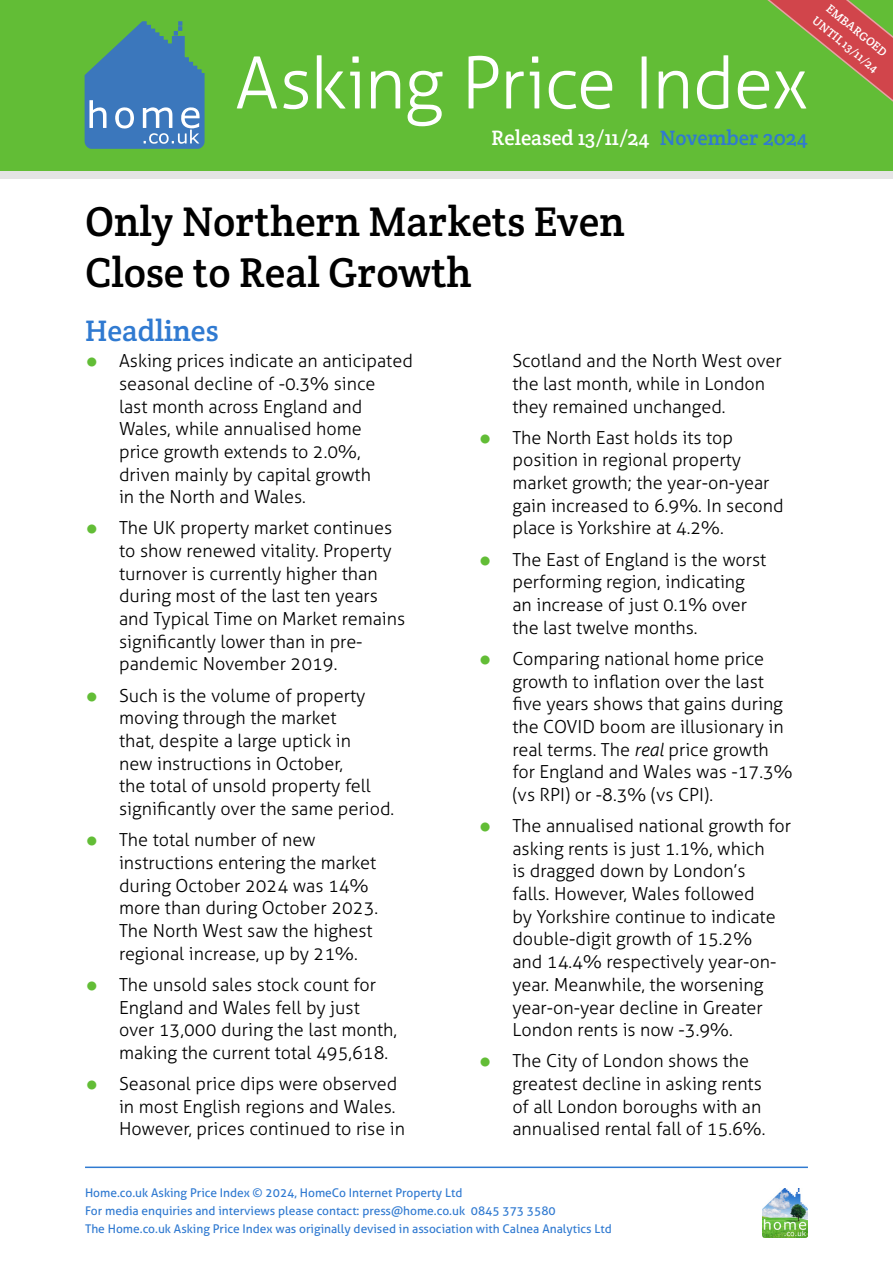
<style>
.page{position:relative;width:893px;height:1263px;background:#fff}
.page>*{position:absolute;margin:0;border:0;box-sizing:border-box;transform-origin:0 0}
.t1{font:300 72px "Aller";letter-spacing:-.015em;color:#fff}
.HAPI_pagetitle{font:42px/50.4px "Crete Round";color:#000}
.HAPI_subhead{font:30px "Crete Round";color:#307ad1}
.t2{font:21px "Crete Round";color:#fff}
.t3{font:300 18px/22.6px "Aller";color:#000}
.t4{font:12px/18px "Aller";color:#307ad1}
.t5{font:12px "Crete Round";color:#fff}
.t6{font:700 12px "Aller";color:#fff}
.s1{color:#307ad1}
.s2{font-weight:700;font-size:30px;color:#62bd36}
.s3{font-style:italic}
</style>
<div class="page">
<hr style="left:85px;top:1166px;width:723px;height:2px;background:#307ad1">
<img style="left:762px;top:1188px;width:46px;height:49px">
<div style="left:0;top:0;width:893px;height:179px;background:#e4e4e4"></div>
<div style="left:0;top:0;width:893px;height:170px;background:#62bd36"></div>
<svg style="left:767px;top:0;width:126px;height:102px"></svg>
<svg style="left:85px;top:21px;width:120px;height:128px"></svg>
<p class="t5" style="left:833px;top:1px;width:75px;rotate:39deg">EMBARGOED</p>
<p class="t5" style="left:819px;top:13px;width:82px;rotate:39deg">UNTIL 13/11/24</p>
<p class="t6" style="left:844px;top:19px;width:39px">1 of 10</p>
<p class="t1" style="left:235px;top:40px;width:574px">Asking Price Index</p>
<p class="t2" style="left:492px;top:124px;width:318px">Released 13/11/24 <span class="s1">November 2024</span></p>
<p class="HAPI_pagetitle" style="left:85px;top:196px;width:541px">Only Northern Markets Even<br>Close to Real Growth</p>
<p class="HAPI_subhead" style="left:85px;top:311px;width:135px">Headlines</p>
<p class="t3" style="left:119px;top:349px;width:295px;text-indent:-34px"><span class="s2">•</span> Asking prices indicate an anticipated seasonal decline of -0.3% since<br>last month across England and<br>Wales, while annualised home<br>price growth extends to 2.0%, driven mainly by capital growth<br>in the North and Wales.</p>
<p class="t3" style="left:119px;top:517px;width:288px;text-indent:-34px"><span class="s2">•</span> The UK property market continues to show renewed vitality. Property turnover is currently higher than during most of the last ten years and Typical Time on Market remains significantly lower than in pre&shy;pandemic November 2019.</p>
<p class="t3" style="left:119px;top:684px;width:277px;text-indent:-34px"><span class="s2">•</span> Such is the volume of property moving through the market<br>that, despite a large uptick in<br>new instructions in October,<br>the total of unsold property fell significantly over the same period.</p>
<p class="t3" style="left:119px;top:828px;width:261px;text-indent:-34px"><span class="s2">•</span> The total number of new instructions entering the market during October 2024 was 14% more than during October 2023.<br>The North West saw the highest regional increase, up by 21%.</p>
<p class="t3" style="left:119px;top:973px;width:280px;text-indent:-34px"><span class="s2">•</span> The unsold sales stock count for<br>England and Wales fell by just over 13,000 during the last month, making the current total 495,618.</p>
<p class="t3" style="left:119px;top:1072px;width:287px;text-indent:-34px"><span class="s2">•</span> Seasonal price dips were observed in most English regions and Wales.<br>However, prices continued to rise in</p>
<p class="t3" style="left:512px;top:349px;width:271px">Scotland and the North West over the last month, while in London they remained unchanged.</p>
<p class="t3" style="left:512px;top:426px;width:273px;text-indent:-34px"><span class="s2">•</span> The North East holds its top position in regional property market growth; the year-on-year gain increased to 6.9%. In second place is Yorkshire at 4.2%.</p>
<p class="t3" style="left:512px;top:548px;width:255px;text-indent:-34px"><span class="s2">•</span> The East of England is the worst performing region, indicating an increase of just 0.1% over the last twelve months.</p>
<p class="t3" style="left:512px;top:647px;width:282px;text-indent:-34px"><span class="s2">•</span> Comparing national home price growth to inflation over the last five years shows that gains during the COVID boom are illusionary in real terms. The <span class="s3">real</span> price growth for England and Wales was -17.3% (vs RPI) or -8.3% (vs CPI).</p>
<p class="t3" style="left:512px;top:814px;width:280px;text-indent:-34px"><span class="s2">•</span> The annualised national growth for asking rents is just 1.1%, which<br>is dragged down by London’s<br>falls. However, Wales followed<br>by Yorkshire continue to indicate double-digit growth of 15.2%<br>and 14.4% respectively year-on&shy;year. Meanwhile, the worsening year-on-year decline in Greater<br>London rents is now -3.9%.</p>
<p class="t3" style="left:512px;top:1050px;width:255px;text-indent:-34px"><span class="s2">•</span> The City of London shows the greatest decline in asking rents of all London boroughs with an annualised rental fall of 15.6%.</p>
<p class="t4" style="left:85px;top:1184px;width:528px">Home.co.uk Asking Price Index © 2024, HomeCo Internet Property Ltd<br>For media enquiries and interviews please contact: press@home.co.uk 0845 373 3580<br>The Home.co.uk Asking Price Index was originally devised in association with Calnea Analytics Ltd</p>
</div>
